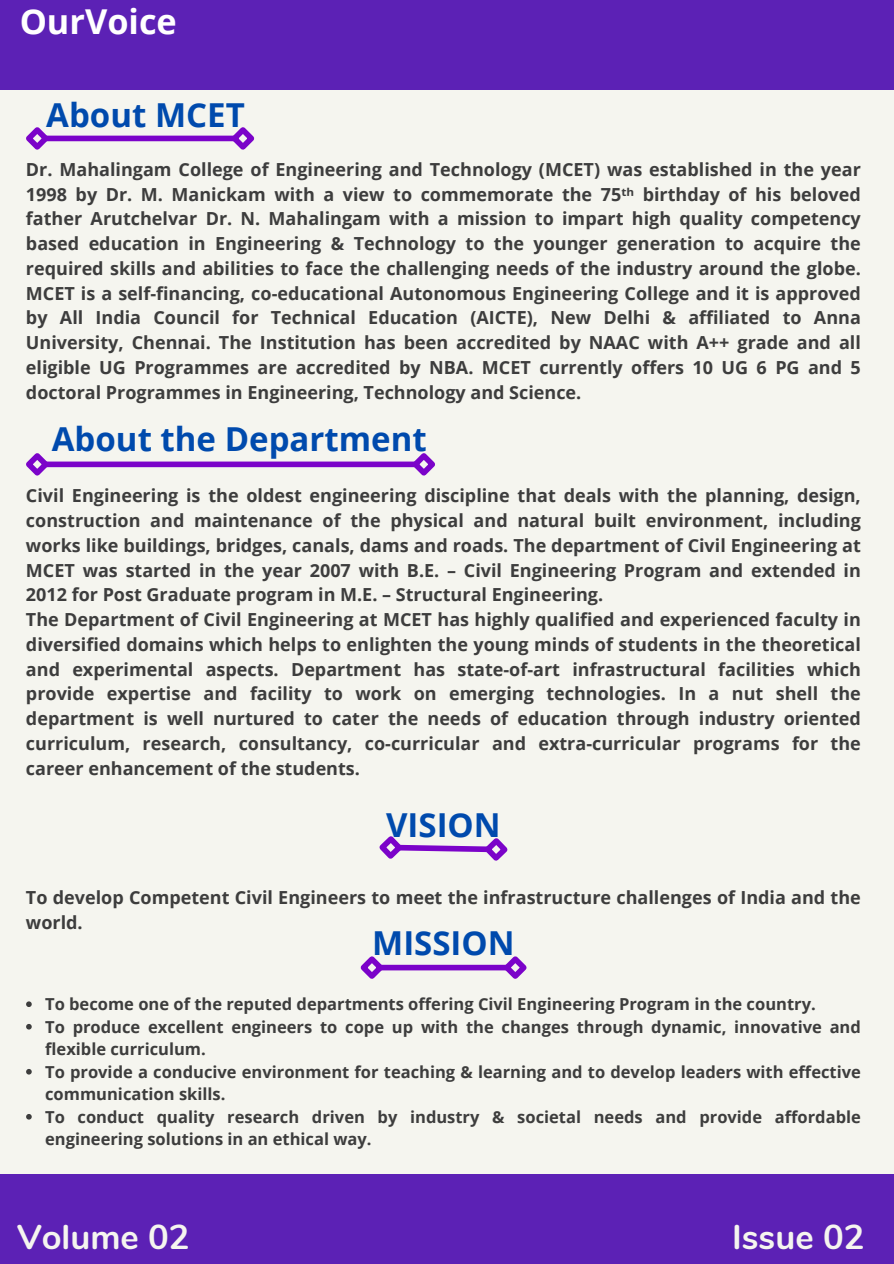
<style>
.page{position:relative;width:894px;height:1264px;background:#fff}
.page>*{position:absolute;margin:0;border:0;box-sizing:border-box;transform-origin:0 0}
.t1{font:700 34.5px "Nunito";color:#f5f5ef}
.t2{font:700 34.2px "Open Sans";color:#fff}
.t3{font:700 33px "Open Sans";color:#004aad}
.t4{font:700 18px/24.8px "Open Sans";color:#3d3d3d}
.t5{font:700 16.5px/22.5px "Open Sans";color:#3d3d3d}
.s1{font-family:"Noto Sans"}
</style>
<div class="page">
<div style="left:0;top:0;width:893px;height:1263px;background:#f5f5ef"></div>
<div style="left:0;top:0;width:893px;height:89px;background:#5c21b5"></div>
<div style="left:0;top:1174px;width:893px;height:89px;background:#5c21b5"></div>
<div style="left:44px;top:136px;width:192px;height:5px;background:#7b03c9"></div>
<svg style="left:26px;top:127px;width:28px;height:23px"></svg>
<svg style="left:226px;top:127px;width:29px;height:23px"></svg>
<div style="left:44px;top:461px;width:372px;height:6px;background:#7b03c9"></div>
<svg style="left:26px;top:453px;width:28px;height:23px"></svg>
<svg style="left:407px;top:453px;width:28px;height:23px"></svg>
<svg style="left:379px;top:836px;width:129px;height:25px"></svg>
<div style="left:379px;top:964px;width:129px;height:6px;background:#7b03c9"></div>
<svg style="left:360px;top:956px;width:28px;height:23px"></svg>
<svg style="left:498px;top:956px;width:29px;height:23px"></svg>
<svg style="left:26px;top:1001px;width:6px;height:6px"></svg>
<svg style="left:26px;top:1024px;width:6px;height:5px"></svg>
<svg style="left:26px;top:1069px;width:6px;height:5px"></svg>
<svg style="left:26px;top:1114px;width:6px;height:5px"></svg>
<h2 class="t2" style="left:20px;top:-3px;width:159px">OurVoice</h2>
<h2 class="t3" style="left:46px;top:92px;width:200px">About MCET</h2>
<h3 class="t4" style="left:26px;top:156px;width:836px;text-align:justify">Dr. Mahalingam College of Engineering and Technology (MCET) was established in the year 1998 by Dr. M. Manickam with a view to commemorate the 75<span class="s1">ᵗʰ</span> birthday of his beloved father Arutchelvar Dr. N. Mahalingam with a mission to impart high quality competency based education in Engineering &amp; Technology to the younger generation to acquire the required skills and abilities to face the challenging needs of the industry around the globe.<br>MCET is a self-financing, co-educational Autonomous Engineering College and it is approved by All India Council for Technical Education (AICTE), New Delhi &amp; affiliated to Anna University, Chennai. The Institution has been accredited by NAAC with A++ grade and all eligible UG Programmes are accredited by NBA. MCET currently offers 10 UG 6 PG and 5 doctoral Programmes in Engineering, Technology and Science.</h3>
<h2 class="t3" style="left:52px;top:415px;width:376px">About the Department</h2>
<h2 class="t4" style="left:26px;top:483px;width:836px">Civil Engineering is the oldest engineering discipline that deals with the planning, design, construction and maintenance of the physical and natural built environment, including works like buildings, bridges, canals, dams and roads. The department of Civil Engineering at MCET was started in the year 2007 with B.E. – Civil Engineering Program and extended in 2012 for Post Graduate program in M.E. – Structural Engineering.<br>The Department of Civil Engineering at MCET has highly qualified and experienced faculty in diversified domains which helps to enlighten the young minds of students in the theoretical and experimental aspects. Department has state-of-art infrastructural facilities which provide expertise and facility to work on emerging technologies. In a nut shell the department is well nurtured to cater the needs of education through industry oriented curriculum, research, consultancy, co-curricular and extra-curricular programs for the career enhancement of the students.</h2>
<h1 class="t3" style="left:386px;top:801px;width:116px">VISION</h1>
<h3 class="t4" style="left:26px;top:884px;width:836px">To develop Competent Civil Engineers to meet the infrastructure challenges of India and the world.</h3>
<h1 class="t3" style="left:372px;top:919px;width:144px">MISSION</h1>
<p class="t5" style="left:45px;top:992px;width:771px">To become one of the reputed departments offering Civil Engineering Program in the country.</p>
<p class="t5" style="left:45px;top:1015px;width:817px">To produce excellent engineers to cope up with the changes through dynamic, innovative and flexible curriculum.</p>
<p class="t5" style="left:45px;top:1060px;width:817px">To provide a conducive environment for teaching &amp; learning and to develop leaders with effective communication skills.</p>
<p class="t5" style="left:45px;top:1105px;width:817px">To conduct quality research driven by industry &amp; societal needs and provide affordable engineering solutions in an ethical way.</p>
<h3 class="t1" style="left:17px;top:1214px;width:174px">Volume 02</h3>
<h3 class="t1" style="left:732px;top:1214px;width:134px">Issue 02</h3>
</div>
